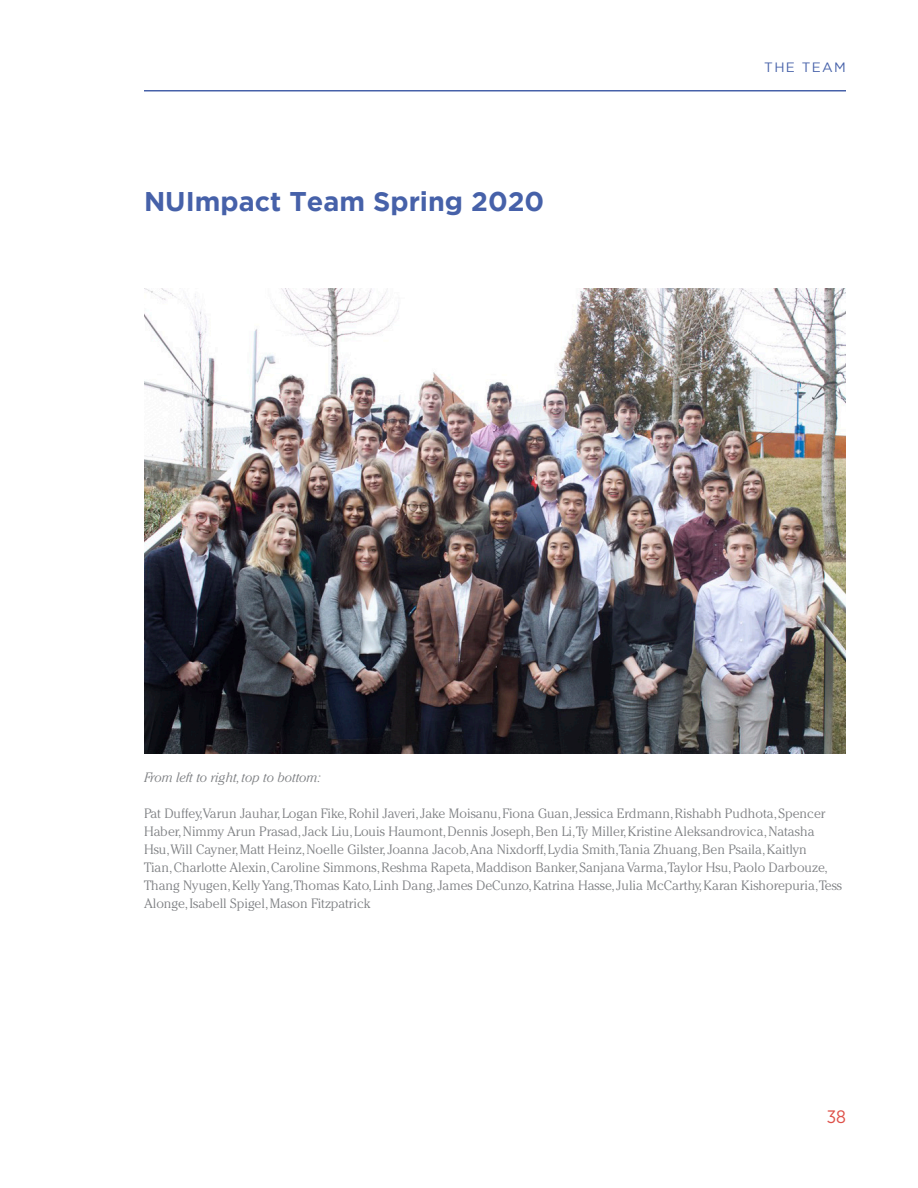
<style>
.page{position:relative;width:918px;height:1188px;background:#fff}
.page>*{position:absolute;margin:0;border:0;box-sizing:border-box;transform-origin:0 0}
.Header_Light{font:700 27px "Gotham";color:#4661a9}
.t1{font:18px "Gotham Narrow";color:#de5048}
.Body_Copy{font:300 13.5px/18px "Cheltenham";color:#808285}
.Body_Copy-2{font:italic 300 13.5px "Cheltenham";color:#808285}
.t2{font:13.5px "Gotham";color:#4661a9}
</style>
<div class="page">
<hr style="left:144px;top:90px;width:702px;height:2px;background:#4661a9">
<img style="left:144px;top:288px;width:702px;height:466px">
<p class="Header_Light" style="left:144px;top:186px;width:402px">NUImpact Team Spring 2020</p>
<p class="t2" style="left:764px;top:60px;width:21px">THE</p>
<p class="t2" style="left:802px;top:60px;width:22px">TEAM</p>
<p class="Body_Copy-2" style="left:144px;top:770px;width:179px">From left to right, top to bottom:</p>
<p class="Body_Copy" style="left:144px;top:804px;width:700px">Pat Duffey,Varun Jauhar, Logan Fike, Rohil Javeri, Jake Moisanu, Fiona Guan, Jessica Erdmann, Rishabh Pudhota, Spencer Haber, Nimmy Arun Prasad, Jack Liu, Louis Haumont, Dennis Joseph, Ben Li,Ty Miller, Kristine Aleksandrovica, Natasha Hsu,Will Cayner, Matt Heinz, Noelle Gilster, Joanna Jacob, Ana Nixdorff, Lydia Smith,Tania Zhuang, Ben Psaila, Kaitlyn<br>Tian, Charlotte Alexin, Caroline Simmons, Reshma Rapeta, Maddison Banker, Sanjana Varma,Taylor Hsu, Paolo Darbouze, Thang Nyugen, Kelly Yang,Thomas Kato, Linh Dang, James DeCunzo, Katrina Hasse, Julia McCarthy, Karan Kishorepuria,Tess Alonge, Isabell Spigel, Mason Fitzpatrick</p>
<h2 class="t1" style="left:827px;top:1106px;width:21px">38</h2>
</div>
